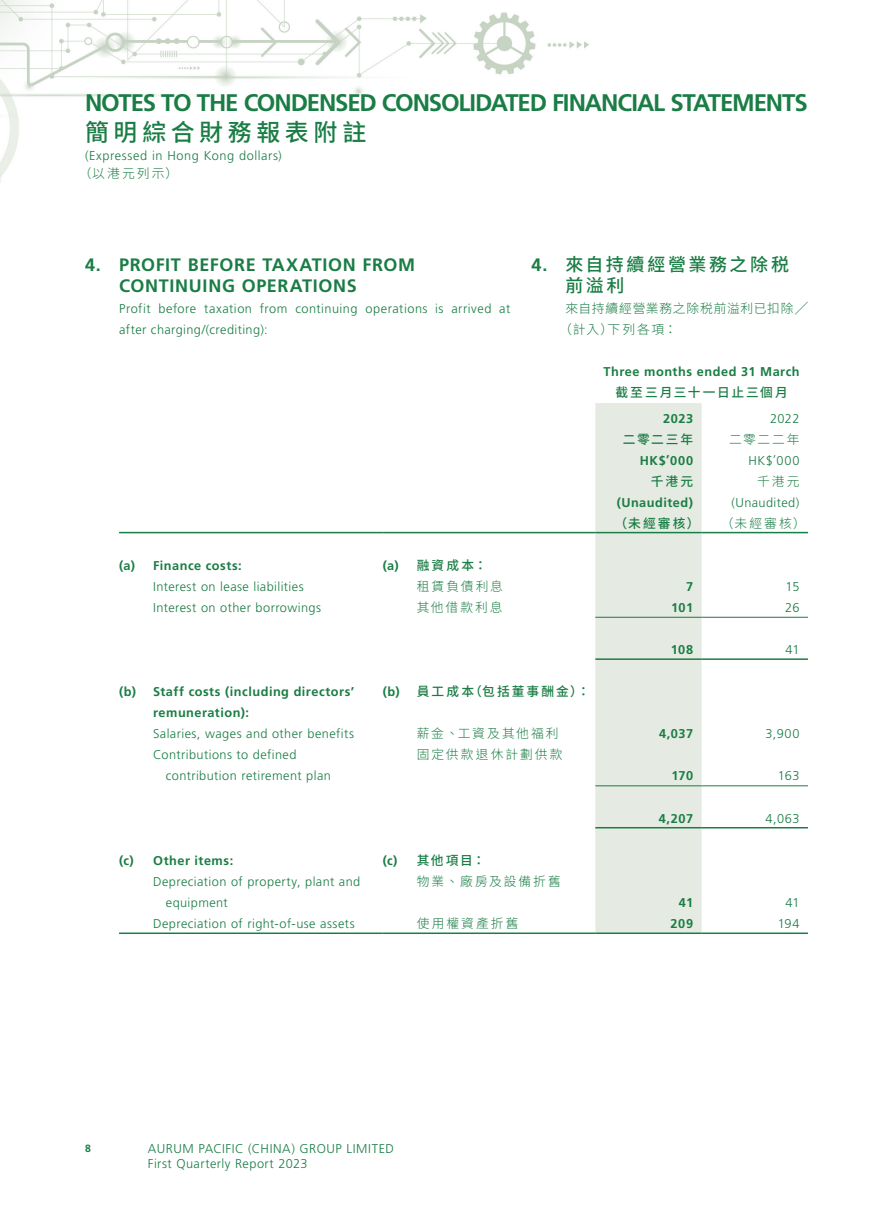
<style>
.page{position:relative;width:893px;height:1212px;background:#fff}
.page>*{position:absolute;margin:0;border:0;box-sizing:border-box;transform-origin:0 0}
.t1{font:700 24px "Frutiger LT Std";letter-spacing:-.05em;color:#1a7d45}
.t2{font:500 24px "Source Han Sans TC";letter-spacing:.19em;color:#1a7d45}
.t3{font:700 18px/21px "Frutiger LT Std";letter-spacing:.035em;color:#1a7d45}
.t4{font:500 18px/21px "Source Han Sans TC";letter-spacing:.145em;color:#1a7d45}
.t5{font:300 12.75px/21px "Frutiger LT Std";letter-spacing:.035em;color:#1a7d45}
.t6{font:700 12.75px/21px "Frutiger LT Std";letter-spacing:.04em;color:#1a7d45}
.t7{font:300 12.75px "Source Han Sans TC";letter-spacing:.15em;color:#1a7d45}
.t8{font:500 12.75px "Source Han Sans TC";letter-spacing:.16em;color:#1a7d45}
.t9{font:300 12.75px/21px "Source Han Sans TC";letter-spacing:.06em;color:#1a7d45}
.t10{font:700 10.5px "Frutiger LT Std";color:#1a7d45}
.s1{font-family:"Frutiger LT Std";font-weight:700}
</style>
<div class="page">
<img style="left:0;top:0;width:808px;height:829px">
<div style="left:595px;top:403px;width:107px;height:529px;background:#e5ebe2"></div>
<hr style="left:119px;top:532px;width:264px;height:1px;background:#1a7d45">
<hr style="left:383px;top:532px;width:212px;height:1px;background:#1a7d45">
<hr style="left:595px;top:532px;width:107px;height:1px;background:#1a7d45">
<hr style="left:702px;top:532px;width:106px;height:1px;background:#1a7d45">
<hr style="left:595px;top:617px;width:107px;height:1px;background:#1a7d45">
<hr style="left:702px;top:617px;width:106px;height:1px;background:#1a7d45">
<hr style="left:595px;top:658px;width:107px;height:2px;background:#1a7d45">
<hr style="left:702px;top:658px;width:106px;height:2px;background:#1a7d45">
<hr style="left:595px;top:785px;width:107px;height:1px;background:#1a7d45">
<hr style="left:702px;top:785px;width:106px;height:1px;background:#1a7d45">
<hr style="left:595px;top:827px;width:107px;height:1px;background:#1a7d45">
<hr style="left:702px;top:827px;width:106px;height:1px;background:#1a7d45">
<hr style="left:119px;top:932px;width:264px;height:2px;background:#1a7d45">
<hr style="left:383px;top:932px;width:212px;height:2px;background:#1a7d45">
<hr style="left:595px;top:932px;width:107px;height:2px;background:#1a7d45">
<hr style="left:702px;top:932px;width:106px;height:2px;background:#1a7d45">
<h1 class="t1" style="left:85px;top:89px;width:724px">NOTES TO THE CONDENSED CONSOLIDATED FINANCIAL STATEMENTS</h1>
<h1 class="t2" style="left:85px;top:119px;width:283px">簡明綜合財務報表附註</h1>
<p class="t5" style="left:85px;top:146px;width:198px">(Expressed in Hong Kong dollars)</p>
<p class="t7" style="left:79px;top:167px;width:101px">（以港元列示）</p>
<h2 class="t3" style="left:119px;top:254px;width:298px;text-indent:-34px">4. PROFIT BEFORE TAXATION FROM<br>CONTINUING OPERATIONS</h2>
<p class="t5" style="left:119px;top:298px;width:393px">Profit before taxation from continuing operations is arrived at after charging/(crediting):</p>
<h2 class="t4" style="left:566px;top:254px;width:225px;text-indent:-34px"><span class="s1">4.</span> 來自持續經營業務之除税前溢利</h2>
<p class="t9" style="left:559px;top:298px;width:250px;text-indent:6px">來自持續經營業務之除税前溢利已扣除╱（計入）下列各項：</p>
<p class="t6" style="left:603px;top:361px;width:198px">Three months ended 31 March</p>
<p class="t8" style="left:615px;top:385px;width:174px">截至三月三十一日止三個月</p>
<p class="t6" style="left:663px;top:408px;width:31px">2023</p>
<p class="t5" style="left:770px;top:408px;width:31px">2022</p>
<p class="t8" style="left:623px;top:432px;width:72px">二零二三年</p>
<p class="t7" style="left:729px;top:432px;width:72px">二零二二年</p>
<p class="t6" style="left:640px;top:450px;width:55px">HK$’000</p>
<p class="t5" style="left:748px;top:450px;width:53px">HK$’000</p>
<p class="t8" style="left:651px;top:474px;width:44px">千港元</p>
<p class="t7" style="left:757px;top:474px;width:44px">千港元</p>
<p class="t6" style="left:617px;top:492px;width:78px">(Unaudited)</p>
<p class="t5" style="left:732px;top:492px;width:69px">(Unaudited)</p>
<p class="t8" style="left:615px;top:516px;width:86px">（未經審核）</p>
<p class="t7" style="left:721px;top:516px;width:86px">（未經審核）</p>
<p class="t6" style="left:119px;top:555px;width:124px">(a) Finance costs:</p>
<p class="t8" style="left:383px;top:558px;width:106px"><span class="s1">(a)</span> 融資成本：</p>
<p class="t5" style="left:153px;top:576px;width:152px">Interest on lease liabilities</p>
<p class="t7" style="left:417px;top:579px;width:88px">租賃負債利息</p>
<p class="t6" style="left:686px;top:576px;width:9px">7</p>
<p class="t5" style="left:786px;top:576px;width:15px">15</p>
<p class="t5" style="left:153px;top:597px;width:169px">Interest on other borrowings</p>
<p class="t7" style="left:417px;top:600px;width:87px">其他借款利息</p>
<p class="t6" style="left:671px;top:597px;width:23px">101</p>
<p class="t5" style="left:785px;top:597px;width:16px">26</p>
<p class="t6" style="left:671px;top:639px;width:24px">108</p>
<p class="t5" style="left:786px;top:639px;width:15px">41</p>
<p class="t6" style="left:153px;top:681px;width:203px;text-indent:-34px">(b) Staff costs (including directors’ remuneration):</p>
<p class="t8" style="left:383px;top:684px;width:209px"><span class="s1">(b)</span> 員工成本（包括董事酬金）：</p>
<p class="t5" style="left:153px;top:724px;width:202px">Salaries, wages and other benefits</p>
<p class="t7" style="left:417px;top:726px;width:143px">薪金、工資及其他福利</p>
<p class="t6" style="left:659px;top:723px;width:36px">4,037</p>
<p class="t5" style="left:766px;top:724px;width:35px">3,900</p>
<p class="t5" style="left:166px;top:745px;width:167px;text-indent:-13px">Contributions to defined contribution retirement plan</p>
<p class="t7" style="left:417px;top:747px;width:147px">固定供款退休計劃供款</p>
<p class="t6" style="left:672px;top:765px;width:23px">170</p>
<p class="t5" style="left:778px;top:766px;width:23px">163</p>
<p class="t6" style="left:659px;top:808px;width:36px">4,207</p>
<p class="t5" style="left:766px;top:808px;width:35px">4,063</p>
<p class="t6" style="left:119px;top:850px;width:116px">(c) Other items:</p>
<p class="t8" style="left:383px;top:853px;width:104px"><span class="s1">(c)</span> 其他項目：</p>
<p class="t5" style="left:166px;top:871px;width:196px;text-indent:-13px">Depreciation of property, plant and equipment</p>
<p class="t7" style="left:417px;top:874px;width:146px">物業、廠房及設備折舊</p>
<p class="t6" style="left:679px;top:892px;width:16px">41</p>
<p class="t5" style="left:786px;top:892px;width:15px">41</p>
<p class="t5" style="left:153px;top:913px;width:203px">Depreciation of right-of-use assets</p>
<p class="t7" style="left:417px;top:916px;width:103px">使用權資產折舊</p>
<p class="t6" style="left:671px;top:913px;width:24px">209</p>
<p class="t5" style="left:778px;top:913px;width:23px">194</p>
<p class="t10" style="left:85px;top:1142px;width:7px">8</p>
<p class="t5" style="left:148px;top:1141px;width:247px;line-height:15px">AURUM PACIFIC (CHINA) GROUP LIMITED<br>First Quarterly Report 2023</p>
</div>
